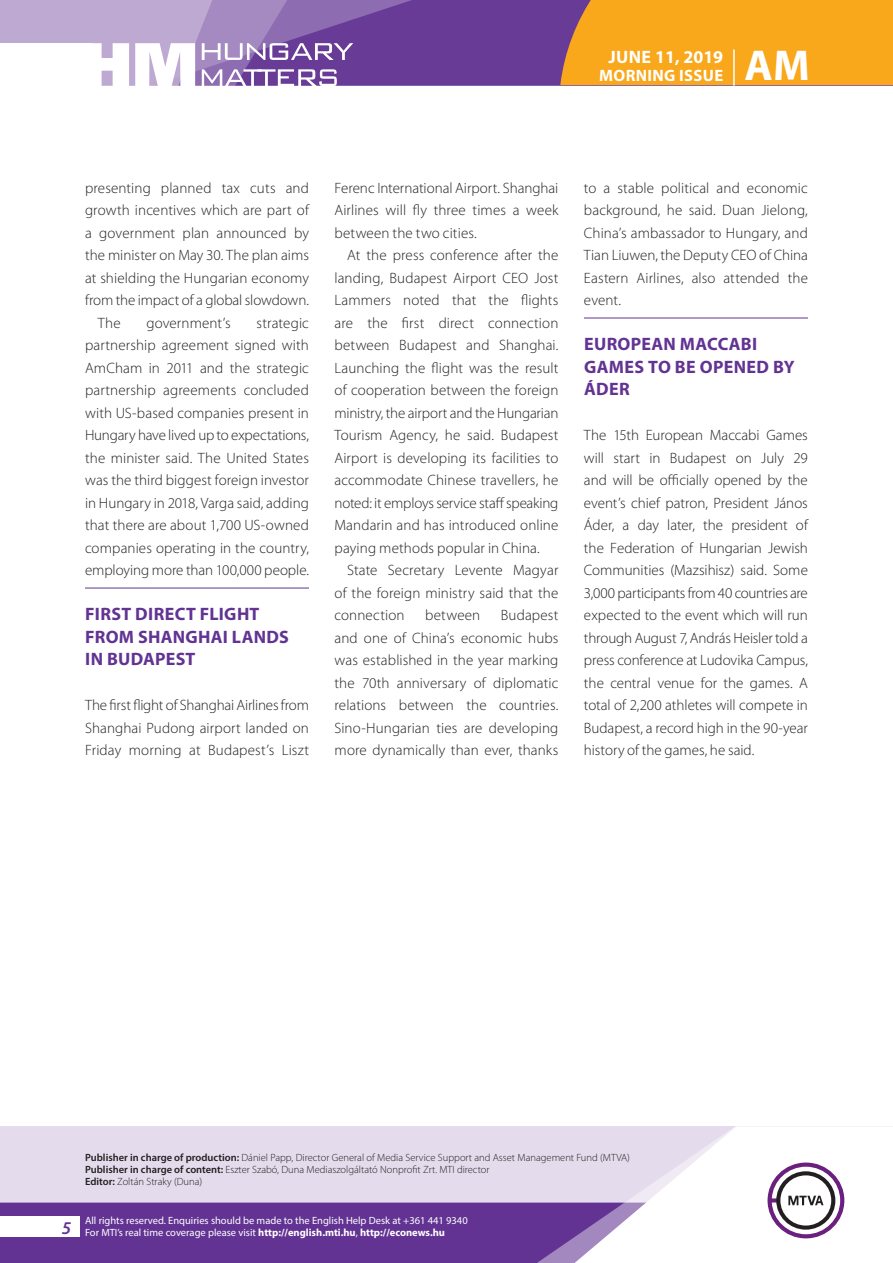
<style>
.page{position:relative;width:893px;height:1263px;background:#fff}
.page>*{position:absolute;margin:0;border:0;box-sizing:border-box;transform-origin:0 0}
.t1{font:700 43.35px "Myriad Pro";color:#fff}
._01_cimsor{font:700 18px/22.5px "Myriad Pro";letter-spacing:.015em;color:#623393}
.t2{font:700 18px "Myriad Pro";color:#fff}
.t3{font:700 16.5px "Myriad Pro";letter-spacing:.02em;color:#fff}
._03_kenyer_szöveg-2{font:300 15px/22.5px "Myriad Pro";letter-spacing:.005em;color:#231f20;text-align:justify}
._03_kenyer_szöveg-1{font:300 15px/22.5px "Myriad Pro";letter-spacing:.005em;color:#231f20;text-align:justify}
.t4{font:300 10.5px "Myriad Pro";color:#231f20}
.t5{font:10.5px/12px "Myriad Pro";color:#fff}
.s1{font-weight:600}
.s2{font-weight:700}
</style>
<div class="page">
<div style="left:0;top:1126px;width:893px;height:137px;background:#e4dcec"></div>
<div style="left:0;top:1202px;width:506px;height:61px;background:#623393"></div>
<svg style="left:506px;top:1202px;width:69px;height:61px;fill:#623393"></svg>
<svg style="left:575px;top:1126px;width:318px;height:137px"></svg>
<div style="left:0;top:1216px;width:79px;height:20px;background:#fff"></div>
<div style="left:0;top:0;width:893px;height:85px;background:#683b97"></div>
<div style="left:560px;top:0;width:333px;height:85px;background:#f9a71b"></div>
<hr style="left:733px;top:49px;width:2px;height:37px;background:#fff">
<svg style="left:0;top:0;width:479px;height:86px"></svg>
<hr style="left:85px;top:588px;width:224px;height:1px;background:#623393">
<hr style="left:584px;top:318px;width:224px;height:1px;background:#623393">
<p class="t2" style="left:608px;top:45px;width:116px">June 11, 2019</p>
<p class="t3" style="left:599px;top:65px;width:114px">MORNING ISSUE</p>
<h1 class="t1" style="left:745px;top:37px;width:67px">AM</h1>
<p class="_03_kenyer_szöveg-1" style="left:85px;top:176px;width:225px">presenting planned tax cuts and growth incentives which are part of a government plan announced by the minister on May 30. The plan aims at shielding the Hungarian economy from the impact of a global slowdown.</p>
<p class="_03_kenyer_szöveg-2" style="left:98px;top:311px;width:24px">The</p>
<p class="_03_kenyer_szöveg-2" style="left:146px;top:311px;width:86px">government’s</p>
<p class="_03_kenyer_szöveg-2" style="left:85px;top:311px;width:225px;text-indent:171px">strategic partnership agreement signed with AmCham in 2011 and the strategic partnership agreements concluded with US-based companies present in Hungary have lived up to expectations, the minister said. The United States was the third biggest foreign investor in Hungary in 2018, Varga said, adding that there are about 1,700 US-owned companies operating in the country, employing more than 100,000 people.</p>
<p class="_01_cimsor" style="left:85px;top:602px;width:205px">FIRST DIRECT FLIGHT<br>FROM SHANGHAI LANDS<br>IN BUDAPEST</p>
<p class="_03_kenyer_szöveg-1" style="left:85px;top:694px;width:225px">The first flight of Shanghai Airlines from Shanghai Pudong airport landed on Friday morning at Budapest’s Liszt</p>
<p class="_03_kenyer_szöveg-1" style="left:334px;top:176px;width:226px">Ferenc International Airport. Shanghai Airlines will fly three times a week between the two cities.</p>
<p class="_03_kenyer_szöveg-2" style="left:334px;top:244px;width:225px;text-indent:13px">At the press conference after the landing, Budapest Airport CEO Jost Lammers noted that the flights are the first direct connection between Budapest and Shanghai.<br>Launching the flight was the result of cooperation between the foreign ministry, the airport and the Hungarian Tourism Agency, he said. Budapest Airport is developing its facilities to accommodate Chinese travellers, he noted: it employs service staff speaking Mandarin and has introduced online paying methods popular in China.</p>
<p class="_03_kenyer_szöveg-2" style="left:334px;top:559px;width:225px;text-indent:13px">State Secretary Levente Magyar of the foreign ministry said that the connection</p>
<p class="_03_kenyer_szöveg-2" style="left:334px;top:604px;width:225px;text-indent:166px">Budapest and one of China’s economic hubs was established in the year marking the 70th anniversary of diplomatic relations between the countries.<br>Sino-Hungarian ties are developing more dynamically than ever, thanks</p>
<p class="_03_kenyer_szöveg-2" style="left:425px;top:604px;width:57px">between</p>
<p class="_03_kenyer_szöveg-2" style="left:584px;top:176px;width:225px">to a stable political and economic background, he said. Duan Jielong, China’s ambassador to Hungary, and Tian Liuwen, the Deputy CEO of China Eastern Airlines, also attended the event.</p>
<p class="_01_cimsor" style="left:584px;top:332px;width:175px">EU ROPEAN MACCABI<br>GAMES TO BE OPENE</p>
<p class="_01_cimsor" style="left:757px;top:355px;width:40px">D BY</p>
<p class="_01_cimsor" style="left:584px;top:377px;width:47px">ÁDER</p>
<p class="_03_kenyer_szöveg-1" style="left:584px;top:424px;width:225px">The 15th European Maccabi Games will start in Budapest on July 29 and will be officially opened by the event’s chief patron, President János Áder, a day later, the president of the Federation of Hungarian Jewish Communities (Mazsihisz) said. Some 3,000 participants from 40 countries are expected to the event which will run through August 7, András Heisler told a press conference at Ludovika Campus, the central venue for the games. A total of 2,200 athletes will compete in Budapest, a record high in the 90-year history of the games, he said.</p>
<p class="t4" style="left:85px;top:1151px;width:546px"><span class="s1">Publisher in charge of production:</span> Dániel Papp, Director General of Media Service Support and Asset Management Fund (MTVA)</p>
<p class="t4" style="left:85px;top:1163px;width:406px"><span class="s1">Publisher in charge of content:</span> Eszter Szabó, Duna Mediaszolgáltató Nonprofit Zrt. MTI director</p>
<p class="t4" style="left:85px;top:1175px;width:119px"><span class="s1">Editor:</span> Zoltán Straky (Duna)</p>
<p class="t5" style="left:62px;top:1214px;width:407px;text-indent:23px">All rights reserved. Enquiries should be made to the English Help Desk at +361 441 9340<br><sup>5</sup> For MTI’s real time coverage please visit <span class="s2">http://english.mti.hu</span>, <span class="s2">http://econews.hu</span></p>
</div>
